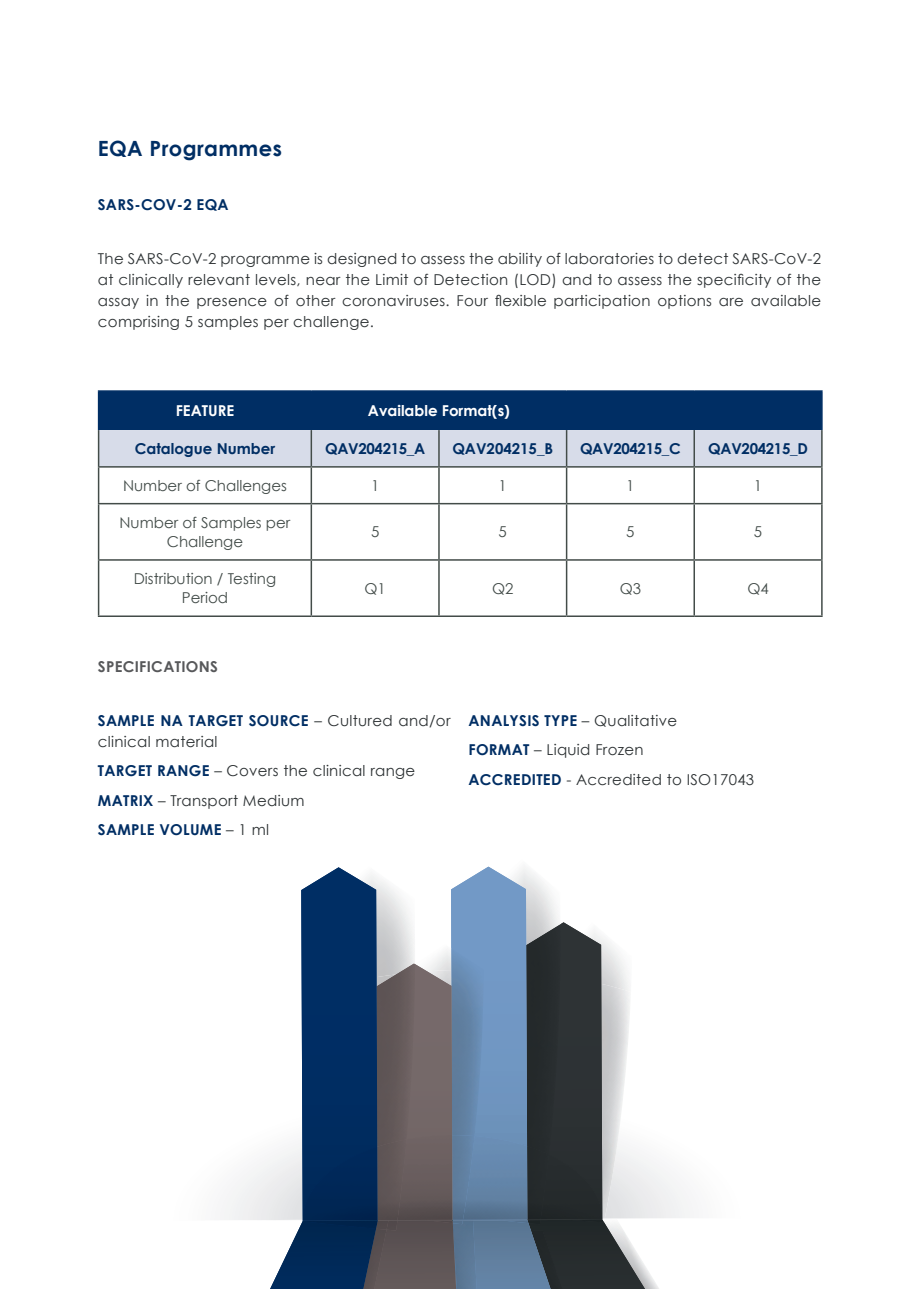
<style>
.page{position:relative;width:919px;height:1289px;background:#fff}
.page>*{position:absolute;margin:0;border:0;box-sizing:border-box;transform-origin:0 0}
.t1{font:700 21px "Century Gothic";letter-spacing:.02em;color:#002e64}
.t2{font:15px/21px "Century Gothic";letter-spacing:.02em;color:#2d3234}
.t3{font:15px/19.5px "Century Gothic";color:#434c49;text-align:center}
.t4{font:700 15px "Century Gothic";letter-spacing:-.02em;color:#002e64}
.t5{font:700 15px "Century Gothic";color:#002e64}
.t6{font:700 15px "Century Gothic";color:#fff}
.t7{font:700 15px "Century Gothic";letter-spacing:.02em;color:#57585a}
.t8{font:700 15px "Century Gothic";letter-spacing:.02em;color:#002e64}
.s1{font-weight:700;color:#002e64}
</style>
<div class="page">
<svg style="left:224px;top:866px;width:466px;height:422px"></svg>
<img style="left:303px;top:1146px;width:75px;height:75px">
<img style="left:376px;top:1004px;width:1px;height:216px">
<img style="left:397px;top:1135px;width:77px;height:84px">
<div style="left:527px;top:1146px;width:22px;height:73px;background:#252a2b"></div>
<img style="left:377px;top:1139px;width:29px;height:81px">
<svg style="left:99px;top:392px;width:722px;height:74px;background:#6882a4"></svg>
<hr style="left:98px;top:467px;width:1px;height:36px;background:#434c49">
<hr style="left:310px;top:467px;width:2px;height:36px;background:#434c49">
<hr style="left:438px;top:467px;width:1px;height:36px;background:#434c49">
<hr style="left:566px;top:467px;width:1px;height:36px;background:#434c49">
<hr style="left:693px;top:467px;width:2px;height:36px;background:#434c49">
<hr style="left:821px;top:467px;width:1px;height:36px;background:#434c49">
<hr style="left:98px;top:503px;width:213px;height:1px;background:#434c49">
<hr style="left:98px;top:504px;width:1px;height:55px;background:#434c49">
<hr style="left:311px;top:503px;width:128px;height:1px;background:#434c49">
<hr style="left:310px;top:504px;width:2px;height:55px;background:#434c49">
<hr style="left:439px;top:503px;width:127px;height:1px;background:#434c49">
<hr style="left:438px;top:504px;width:1px;height:55px;background:#434c49">
<hr style="left:566px;top:503px;width:128px;height:1px;background:#434c49">
<hr style="left:566px;top:504px;width:1px;height:55px;background:#434c49">
<hr style="left:694px;top:503px;width:128px;height:1px;background:#434c49">
<hr style="left:693px;top:504px;width:2px;height:55px;background:#434c49">
<hr style="left:821px;top:504px;width:1px;height:55px;background:#434c49">
<hr style="left:98px;top:559px;width:213px;height:1px;background:#434c49">
<hr style="left:98px;top:560px;width:1px;height:55px;background:#434c49">
<hr style="left:311px;top:559px;width:128px;height:1px;background:#434c49">
<hr style="left:310px;top:560px;width:2px;height:55px;background:#434c49">
<hr style="left:439px;top:559px;width:127px;height:1px;background:#434c49">
<hr style="left:438px;top:560px;width:1px;height:55px;background:#434c49">
<hr style="left:566px;top:559px;width:128px;height:1px;background:#434c49">
<hr style="left:566px;top:560px;width:1px;height:55px;background:#434c49">
<hr style="left:694px;top:559px;width:128px;height:1px;background:#434c49">
<hr style="left:693px;top:560px;width:2px;height:55px;background:#434c49">
<hr style="left:821px;top:560px;width:1px;height:55px;background:#434c49">
<hr style="left:98px;top:615px;width:213px;height:2px;background:#434c49">
<hr style="left:311px;top:615px;width:128px;height:2px;background:#434c49">
<hr style="left:439px;top:615px;width:127px;height:2px;background:#434c49">
<hr style="left:566px;top:615px;width:128px;height:2px;background:#434c49">
<hr style="left:694px;top:615px;width:128px;height:2px;background:#434c49">
<hr style="left:98px;top:430px;width:1px;height:36px;background:#434c49">
<hr style="left:310px;top:430px;width:2px;height:36px;background:#434c49">
<hr style="left:438px;top:430px;width:1px;height:36px;background:#434c49">
<hr style="left:566px;top:430px;width:1px;height:36px;background:#434c49">
<hr style="left:693px;top:430px;width:2px;height:36px;background:#434c49">
<hr style="left:821px;top:430px;width:1px;height:36px;background:#434c49">
<hr style="left:98px;top:466px;width:213px;height:1px;background:#434c49">
<hr style="left:311px;top:466px;width:128px;height:1px;background:#434c49">
<hr style="left:439px;top:466px;width:127px;height:1px;background:#434c49">
<hr style="left:566px;top:466px;width:128px;height:1px;background:#434c49">
<hr style="left:694px;top:466px;width:128px;height:1px;background:#434c49">
<hr style="left:98px;top:390px;width:213px;height:2px;background:#002e64">
<hr style="left:98px;top:392px;width:1px;height:38px;background:#002e64">
<hr style="left:311px;top:390px;width:128px;height:2px;background:#002e64">
<hr style="left:439px;top:390px;width:127px;height:2px;background:#002e64">
<hr style="left:566px;top:390px;width:128px;height:2px;background:#002e64">
<hr style="left:566px;top:392px;width:1px;height:38px;background:#002e64">
<hr style="left:694px;top:390px;width:128px;height:2px;background:#002e64">
<hr style="left:693px;top:392px;width:2px;height:38px;background:#002e64">
<hr style="left:821px;top:392px;width:1px;height:38px;background:#002e64">
<h1 class="t1" style="left:98px;top:135px;width:185px">EQA Programmes</h1>
<p class="t8" style="left:98px;top:195px;width:132px">SARS-COV-2 EQA</p>
<p class="t2" style="left:98px;top:247px;width:724px;text-align:justify">The SARS-CoV-2 programme is designed to assess the ability of laboratories to detect SARS-CoV-2 at clinically relevant levels, near the Limit of Detection (LOD) and to assess the specificity of the assay in the presence of other coronaviruses. Four flexible participation options are available comprising 5 samples per challenge.</p>
<p class="t6" style="left:176px;top:401px;width:60px">FEATURE</p>
<p class="t6" style="left:368px;top:401px;width:143px">Available Format(s)</p>
<p class="t5" style="left:135px;top:439px;width:142px">Catalogue Number</p>
<p class="t4" style="left:325px;top:439px;width:102px">QAV204215_A</p>
<p class="t5" style="left:452px;top:439px;width:102px">QAV204215_B</p>
<p class="t4" style="left:580px;top:439px;width:102px">QAV204215_C</p>
<p class="t4" style="left:708px;top:439px;width:101px">QAV204215_D</p>
<p class="t3" style="left:123px;top:475px;width:165px">Number of Challenges</p>
<p class="t3" style="left:371px;top:475px;width:10px">1</p>
<p class="t3" style="left:498px;top:475px;width:10px">1</p>
<p class="t3" style="left:626px;top:475px;width:10px">1</p>
<p class="t3" style="left:753px;top:475px;width:10px">1</p>
<p class="t3" style="left:119px;top:512px;width:172px">Number of Samples per<br>Challenge</p>
<p class="t3" style="left:371px;top:522px;width:10px">5</p>
<p class="t3" style="left:498px;top:522px;width:10px">5</p>
<p class="t3" style="left:626px;top:522px;width:10px">5</p>
<p class="t3" style="left:753px;top:522px;width:10px">5</p>
<p class="t3" style="left:134px;top:568px;width:144px">Distribution / Testing<br>Period</p>
<p class="t3" style="left:364px;top:578px;width:23px">Q1</p>
<p class="t3" style="left:492px;top:578px;width:23px">Q2</p>
<p class="t3" style="left:619px;top:578px;width:23px">Q3</p>
<p class="t3" style="left:747px;top:578px;width:23px">Q4</p>
<p class="t7" style="left:98px;top:657px;width:122px">SPECIFICATIONS</p>
<p class="t2" style="left:98px;top:709px;width:354px"><span class="s1">SAMPLE NA TARGET SOURCE</span> – Cultured and/or clinical material</p>
<p class="t2" style="left:98px;top:756px;width:319px;line-height:29.5px"><span class="s1">TARGET RANGE</span> – Covers the clinical range<br><span class="s1">MATRIX</span> – Transport Medium<br><span class="s1">SAMPLE VOLUME</span> – 1 ml</p>
<p class="t2" style="left:468px;top:705px;width:287px;line-height:29.5px"><span class="s1">ANALYSIS TYPE</span> – Qualitative<br><span class="s1">FORMAT</span> – Liquid Frozen<br><span class="s1">ACCREDITED</span> - Accredited to ISO17043</p>
</div>
